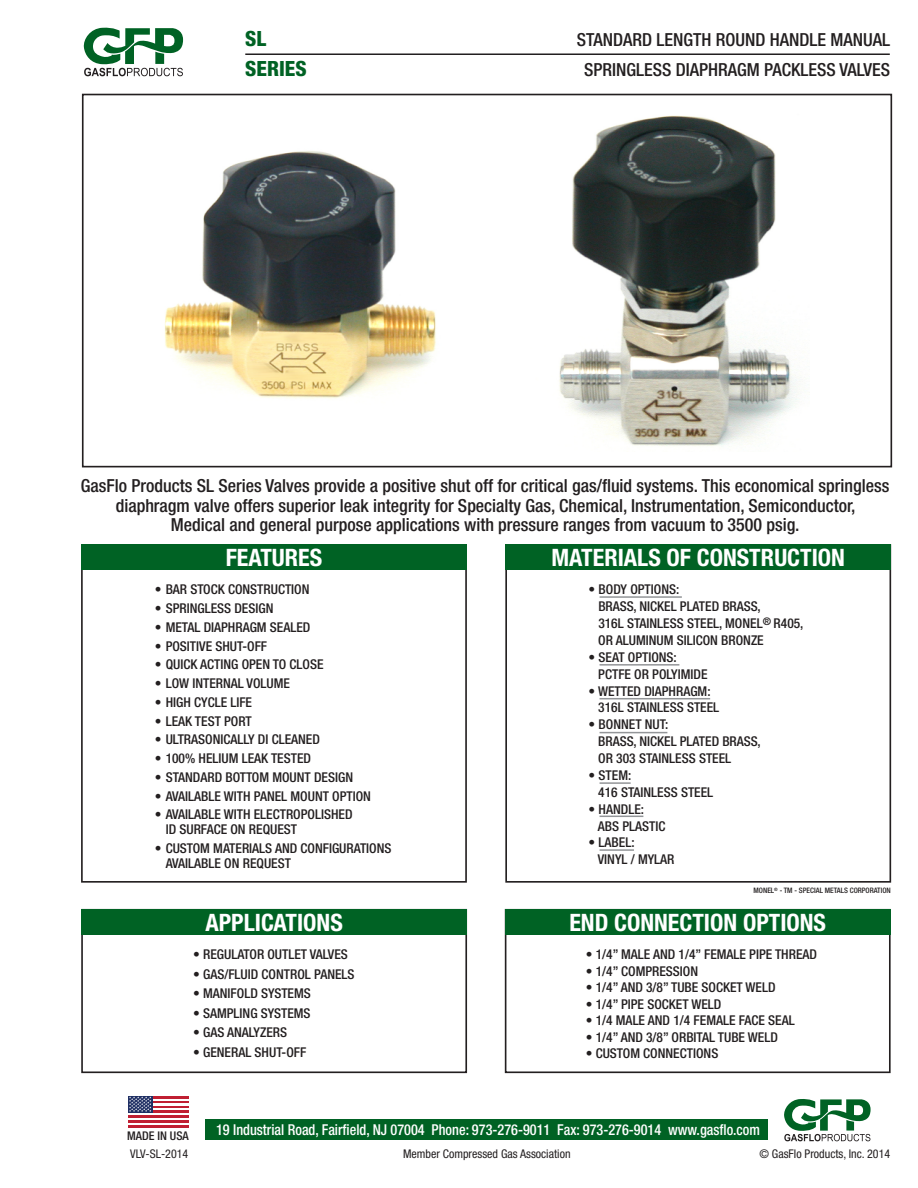
<style>
.page{position:relative;width:918px;height:1188px;background:#fff}
.page>*{position:absolute;margin:0;border:0;box-sizing:border-box;transform-origin:0 0}
.t1{font:700 condensed 24px "Helvetica Neue";color:#fff}
.t2{font:800 condensed 21px/30px "Helvetica Neue";color:#006224}
.t3{font:500 condensed 18px/19.5px "Helvetica Neue";color:#231f20;text-align:center}
.t4{font:500 condensed 15px "Helvetica Neue";color:#fff;scale:.95 1}
.t5{font:500 condensed 13.5px/16.8px "Helvetica Neue";color:#231f20}
.t6{font:condensed 12px "Helvetica Neue";color:#231f20}
.t7{font:500 condensed 12px "Helvetica Neue";color:#231f20}
.t8{font:500 condensed 7.5px "Helvetica Neue";color:#231f20}
</style>
<div class="page">
<img style="left:559px;top:115px;width:241px;height:331px">
<div style="left:82px;top:94px;width:810px;height:373px;border:2px solid #231f20"></div>
<div style="left:206px;top:1120px;width:562px;height:20px;background:#006224"></div>
<svg style="left:784px;top:1099px;width:87px;height:42px"></svg>
<svg style="left:83px;top:27px;width:100px;height:49px"></svg>
<hr style="left:245px;top:53px;width:645px;height:2px;background:#231f20">
<div style="left:81px;top:544px;width:386px;height:339px;border:2px solid #231f20"></div>
<div style="left:81px;top:544px;width:386px;height:26px;background:#006224"></div>
<div style="left:505px;top:544px;width:386px;height:339px;border:2px solid #231f20"></div>
<div style="left:505px;top:544px;width:386px;height:26px;background:#006224"></div>
<div style="left:81px;top:909px;width:386px;height:164px;border:2px solid #231f20"></div>
<div style="left:81px;top:909px;width:386px;height:26px;background:#006224"></div>
<div style="left:505px;top:909px;width:386px;height:164px;border:2px solid #231f20"></div>
<div style="left:505px;top:909px;width:386px;height:26px;background:#006224"></div>
<img style="left:165px;top:151px;width:271px;height:248px">
<hr style="left:600px;top:596px;width:82px;height:2px;background:#939598">
<hr style="left:600px;top:664px;width:79px;height:2px;background:#939598">
<hr style="left:600px;top:732px;width:67px;height:1px;background:#939598">
<hr style="left:600px;top:698px;width:110px;height:1px;background:#939598">
<hr style="left:600px;top:782px;width:31px;height:2px;background:#939598">
<hr style="left:600px;top:816px;width:43px;height:1px;background:#939598">
<hr style="left:600px;top:849px;width:34px;height:2px;background:#939598">
<hr style="left:128px;top:1125px;width:60px;height:3px;background:#c01f32">
<hr style="left:128px;top:1120px;width:60px;height:2px;background:#c01f32">
<hr style="left:128px;top:1115px;width:60px;height:2px;background:#c01f32">
<hr style="left:128px;top:1110px;width:60px;height:3px;background:#c01f32">
<hr style="left:128px;top:1105px;width:60px;height:3px;background:#c01f32">
<hr style="left:128px;top:1101px;width:60px;height:2px;background:#c01f32">
<hr style="left:128px;top:1096px;width:60px;height:2px;background:#c01f32">
<div style="left:128px;top:1096px;width:24px;height:17px;background:#1f2f64"></div>
<svg style="left:129px;top:1096px;width:22px;height:16px"></svg>
<h2 class="t2" style="left:245px;top:23px;width:63px">SL<br>SERIES</h2>
<h3 class="t3" style="left:577px;top:24px;width:315px;line-height:30px">STANDARD LENGTH ROUND HANDLE MANUAL<br>SPRINGLESS DIAPHRAGM PACKLESS VALVES</h3>
<p class="t3" style="left:81px;top:476px;width:810px">GasFlo Products SL Series Valves provide a positive shut off for critical gas/fluid systems. This economical springless diaphragm valve offers superior leak integrity for Specialty Gas, Chemical, Instrumentation, Semiconductor,<br>Medical and general purpose applications with pressure ranges from vacuum to 3500 psig.</p>
<h1 class="t1" style="left:226px;top:543px;width:98px">FEATURES</h1>
<p class="t5" style="left:155px;top:581px;width:156px">• BAR STOCK CONSTRUCTION</p>
<p class="t5" style="left:155px;top:600px;width:120px">• SPRINGLESS DESIGN</p>
<p class="t5" style="left:155px;top:618px;width:157px">• METAL DIAPHRAGM SEALED</p>
<p class="t5" style="left:155px;top:637px;width:114px">• POSITIVE SHUT-OFF</p>
<p class="t5" style="left:155px;top:656px;width:170px">• QUICK ACTING OPEN TO CLOSE</p>
<p class="t5" style="left:155px;top:675px;width:137px">• LOW INTERNAL VOLUME</p>
<p class="t5" style="left:155px;top:693px;width:99px">• HIGH CYCLE LIFE</p>
<p class="t5" style="left:155px;top:712px;width:98px">• LEAK TEST PORT</p>
<p class="t5" style="left:155px;top:731px;width:167px">• ULTRASONICALLY DI CLEANED</p>
<p class="t5" style="left:155px;top:750px;width:158px">• 100% HELIUM LEAK TESTED</p>
<p class="t5" style="left:155px;top:768px;width:200px">• STANDARD BOTTOM MOUNT DESIGN</p>
<p class="t5" style="left:155px;top:787px;width:218px">• AVAILABLE WITH PANEL MOUNT OPTION</p>
<p class="t5" style="left:166px;top:807px;width:188px;line-height:15px;text-indent:-11px">• AVAILABLE WITH ELECTROPOLISHED<br>ID SURFACE ON REQUEST</p>
<p class="t5" style="left:166px;top:841px;width:227px;line-height:15px;text-indent:-11px">• CUSTOM MATERIALS AND CONFIGURATIONS<br>AVAILABLE ON REQUEST</p>
<h1 class="t1" style="left:205px;top:908px;width:139px">APPLICATIONS</h1>
<p class="t5" style="left:193px;top:946px;width:156px">• REGULATOR OUTLET VALVES</p>
<p class="t5" style="left:193px;top:965px;width:163px">• GAS/FLUID CONTROL PANELS</p>
<p class="t5" style="left:193px;top:985px;width:119px">• MANIFOLD SYSTEMS</p>
<p class="t5" style="left:193px;top:1004px;width:119px">• SAMPLING SYSTEMS</p>
<p class="t5" style="left:193px;top:1024px;width:96px">• GAS ANALYZERS</p>
<p class="t5" style="left:193px;top:1043px;width:115px">• GENERAL SHUT-OFF</p>
<h1 class="t1" style="left:552px;top:543px;width:295px">MATERIALS OF CONSTRUCTION</h1>
<p class="t5" style="left:598px;top:581px;width:207px;text-indent:-10px">• BODY OPTIONS:<br>BRASS, NICKEL PLATED BRASS,<br>316L STAINLESS STEEL, MONEL<sup>®</sup> R405,<br>OR ALUMINUM SILICON BRONZE</p>
<p class="t5" style="left:598px;top:648px;width:111px;text-indent:-10px">• SEAT OPTIONS:<br>PCTFE OR POLYIMIDE</p>
<p class="t5" style="left:598px;top:682px;width:122px;text-indent:-10px">• WETTED DIAPHRAGM:<br>316L STAINLESS STEEL</p>
<p class="t5" style="left:598px;top:716px;width:164px;text-indent:-10px">• BONNET NUT:<br>BRASS, NICKEL PLATED BRASS,<br>OR 303 STAINLESS STEEL</p>
<p class="t5" style="left:598px;top:767px;width:116px;text-indent:-10px">• STEM:<br>416 STAINLESS STEEL</p>
<p class="t5" style="left:598px;top:800px;width:69px;text-indent:-9px">• HANDLE:<br>ABS PLASTIC</p>
<p class="t5" style="left:598px;top:834px;width:78px;text-indent:-9px">• LABEL:<br>VINYL / MYLAR</p>
<p class="t8" style="left:753px;top:885px;width:139px">MONEL<sup>®</sup> - TM - SPECIAL METALS CORPORATION</p>
<h1 class="t1" style="left:569px;top:908px;width:258px">END CONNECTION OPTIONS</h1>
<p class="t5" style="left:586px;top:946px;width:233px">• 1/4” MALE AND 1/4” FEMALE PIPE THREAD</p>
<p class="t5" style="left:586px;top:962px;width:114px">• 1/4” COMPRESSION</p>
<p class="t5" style="left:586px;top:979px;width:191px">• 1/4” AND 3/8” TUBE SOCKET WELD</p>
<p class="t5" style="left:586px;top:995px;width:137px">• 1/4” PIPE SOCKET WELD</p>
<p class="t5" style="left:586px;top:1012px;width:211px">• 1/4 MALE AND 1/4 FEMALE FACE SEAL</p>
<p class="t5" style="left:586px;top:1028px;width:194px">• 1/4” AND 3/8” ORBITAL TUBE WELD</p>
<p class="t5" style="left:586px;top:1045px;width:134px">• CUSTOM CONNECTIONS</p>
<p class="t7" style="left:127px;top:1129px;width:63px">MADE IN USA</p>
<p class="t6" style="left:130px;top:1147px;width:60px">VLV-SL-2014</p>
<p class="t4" style="left:216px;top:1121px;width:574px">19 Industrial Road, Fairfield, NJ 07004 Phone: 973-276-9011 Fax: 973-276-9014 www.gasflo.com</p>
<p class="t6" style="left:403px;top:1147px;width:169px">Member Compressed Gas Association</p>
<p class="t6" style="left:759px;top:1147px;width:132px">© GasFlo Products, Inc. 2014</p>
</div>
